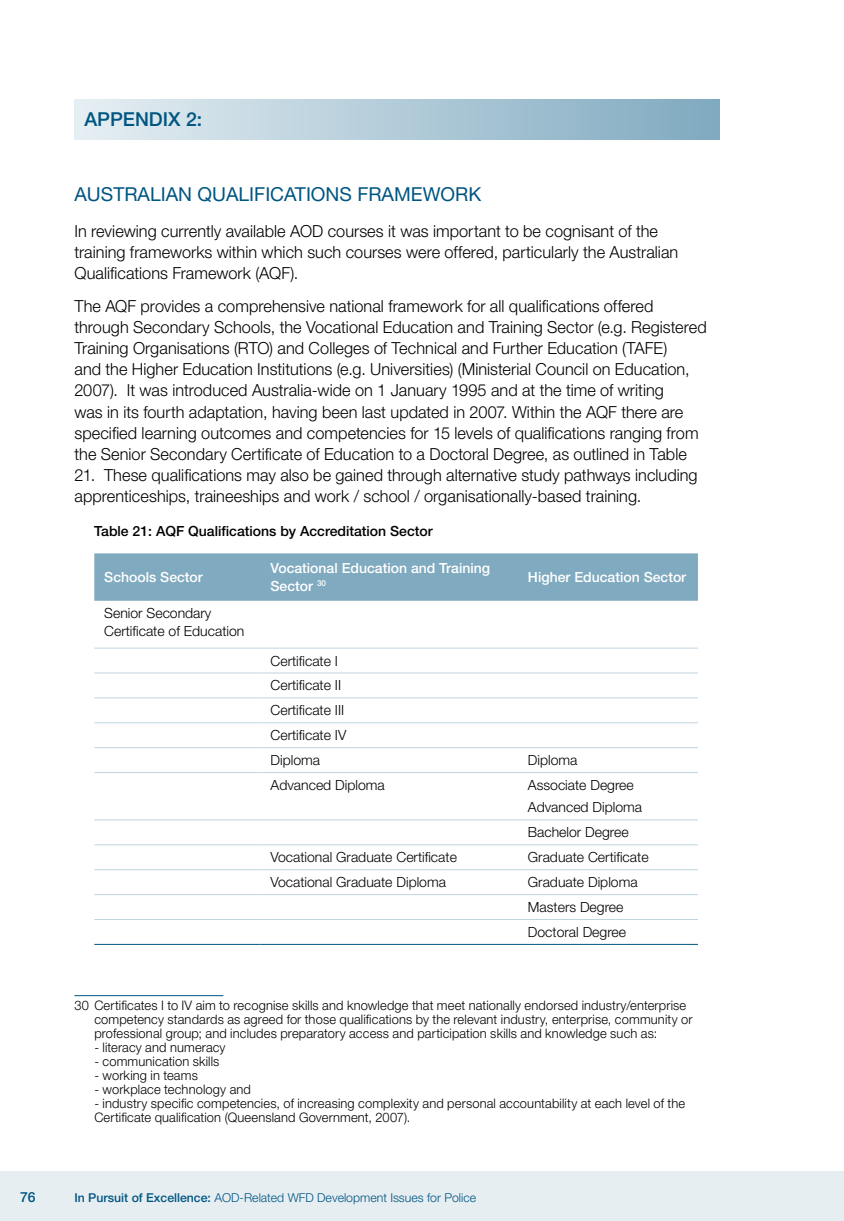
<style>
.page{position:relative;width:844px;height:1221px;background:#fff}
.page>*{position:absolute;margin:0;border:0;box-sizing:border-box;transform-origin:0 0}
.t1{font:19.25px "Helvetica Neue LT Std";color:#005581}
.t2{font:500 19.25px "Helvetica Neue LT Std";color:#005581}
.t3{font:300 16.62px/21px "Helvetica Neue LT Std";letter-spacing:.005em;color:#000}
.t4{font:300 14px/24.8px "Helvetica Neue LT Std";color:#000}
.t5{font:500 14px/17.5px "Helvetica Neue LT Std";color:#fff}
.t6{font:500 14px "Helvetica Neue LT Std";color:#000}
.t7{font:500 14px "Helvetica Neue LT Std";color:#005581}
.t8{font:300 13.12px/14px "Helvetica Neue LT Std";letter-spacing:.01em;color:#000}
.t9{font:300 12.25px "Helvetica Neue LT Std";color:#005581}
.s1{font-weight:500}
</style>
<div class="page">
<div style="left:0;top:1171px;width:843px;height:49px;background:#e6eef2"></div>
<hr style="left:843px;top:1171px;width:1px;height:49px;background:#e6eef2">
<div style="left:94px;top:553px;width:603px;height:47px;background:#80aac0"></div>
<hr style="left:94px;top:943px;width:166px;height:1px;background:#005581">
<hr style="left:260px;top:943px;width:258px;height:1px;background:#005581">
<hr style="left:518px;top:943px;width:179px;height:1px;background:#005581">
<hr style="left:94px;top:647px;width:166px;height:1px;background:#bfd4df">
<hr style="left:260px;top:647px;width:258px;height:1px;background:#bfd4df">
<hr style="left:518px;top:647px;width:179px;height:1px;background:#bfd4df">
<hr style="left:94px;top:672px;width:166px;height:1px;background:#bfd4df">
<hr style="left:260px;top:672px;width:258px;height:1px;background:#bfd4df">
<hr style="left:518px;top:672px;width:179px;height:1px;background:#bfd4df">
<hr style="left:94px;top:697px;width:166px;height:1px;background:#bfd4df">
<hr style="left:260px;top:697px;width:258px;height:1px;background:#bfd4df">
<hr style="left:518px;top:697px;width:179px;height:1px;background:#bfd4df">
<hr style="left:94px;top:722px;width:166px;height:1px;background:#bfd4df">
<hr style="left:260px;top:722px;width:258px;height:1px;background:#bfd4df">
<hr style="left:518px;top:722px;width:179px;height:1px;background:#bfd4df">
<hr style="left:94px;top:747px;width:166px;height:1px;background:#bfd4df">
<hr style="left:260px;top:747px;width:258px;height:1px;background:#bfd4df">
<hr style="left:518px;top:747px;width:179px;height:1px;background:#bfd4df">
<hr style="left:94px;top:772px;width:166px;height:1px;background:#bfd4df">
<hr style="left:260px;top:772px;width:258px;height:1px;background:#bfd4df">
<hr style="left:518px;top:772px;width:179px;height:1px;background:#bfd4df">
<hr style="left:94px;top:819px;width:166px;height:1px;background:#bfd4df">
<hr style="left:260px;top:819px;width:258px;height:1px;background:#bfd4df">
<hr style="left:518px;top:819px;width:179px;height:1px;background:#bfd4df">
<hr style="left:94px;top:844px;width:166px;height:1px;background:#bfd4df">
<hr style="left:260px;top:844px;width:258px;height:1px;background:#bfd4df">
<hr style="left:518px;top:844px;width:179px;height:1px;background:#bfd4df">
<hr style="left:94px;top:869px;width:166px;height:1px;background:#bfd4df">
<hr style="left:260px;top:869px;width:258px;height:1px;background:#bfd4df">
<hr style="left:518px;top:869px;width:179px;height:1px;background:#bfd4df">
<hr style="left:94px;top:894px;width:166px;height:1px;background:#bfd4df">
<hr style="left:260px;top:894px;width:258px;height:1px;background:#bfd4df">
<hr style="left:518px;top:894px;width:179px;height:1px;background:#bfd4df">
<hr style="left:94px;top:919px;width:166px;height:1px;background:#bfd4df">
<hr style="left:260px;top:919px;width:258px;height:1px;background:#bfd4df">
<hr style="left:518px;top:919px;width:179px;height:1px;background:#bfd4df">
<hr style="left:74px;top:995px;width:149px;height:1px;background:#005581">
<div style="left:74px;top:99px;width:645px;height:40px;background:linear-gradient(to right,#e6eff3,#7faac0)"></div>
<p class="t2" style="left:84px;top:108px;width:26px">Appe</p>
<p class="t2" style="left:135px;top:108px;width:69px">ndix 2:</p>
<p class="t1" style="left:74px;top:183px;width:408px">AUSTRALIAN QUALIFICATIONS FRAMEWORK</p>
<p class="t3" style="left:74px;top:220px;width:605px">In reviewing currently available AOD courses it was important to be cognisant of the training frameworks within which such courses were offered, particularly the Australian<br>Qualifications Framework (AQF).</p>
<p class="t3" style="left:74px;top:296px;width:633px">The AQF provides a comprehensive national framework for all qualifications offered through Secondary Schools, the Vocational Education and Training Sector (e.g. Registered Training Organisations (RTO) and Colleges of Technical and Further Education (TAFE)<br>and the Higher Education Institutions (e.g. Universities) (Ministerial Council on Education, 2007). It was introduced Australia-wide on 1 January 1995 and at the time of writing<br>was in its fourth adaptation, having been last updated in 2007. Within the AQF there are specified learning outcomes and competencies for 15 levels of qualifications ranging from the Senior Secondary Certificate of Education to a Doctoral Degree, as outlined in Table</p>
<p class="t3" style="left:74px;top:464px;width:624px">21. These qualifications may also be gained through alternative study pathways including apprenticeships, traineeships and work / school / organisationally-based training.</p>
<p class="t6" style="left:94px;top:523px;width:340px">Table 21: AQF Qualifications by Accreditation Sector</p>
<p class="t5" style="left:104px;top:568px;width:100px">Schools Sector</p>
<p class="t5" style="left:270px;top:559px;width:221px">Vocational Education and Training<br>Sector <sup>30</sup></p>
<p class="t5" style="left:527px;top:568px;width:160px">Higher Education Sector</p>
<p class="t4" style="left:104px;top:604px;width:142px;line-height:17.5px">Senior Secondary<br>Certificate of Education</p>
<p class="t4" style="left:270px;top:647px;width:77px">Certificate I<br>Certificate II<br>Certificate III<br>Certificate IV<br>Diploma</p>
<p class="t4" style="left:527px;top:747px;width:51px">Diploma</p>
<p class="t4" style="left:270px;top:772px;width:116px">Advanced Diploma</p>
<p class="t4" style="left:527px;top:773px;width:116px;line-height:22.4px">Associate Degree<br>Advanced Diploma</p>
<p class="t4" style="left:527px;top:819px;width:102px">Bachelor Degree</p>
<p class="t4" style="left:270px;top:844px;width:188px">Vocational Graduate Certificate</p>
<p class="t4" style="left:527px;top:844px;width:122px">Graduate Certificate</p>
<p class="t4" style="left:270px;top:869px;width:177px">Vocational Graduate Diploma</p>
<p class="t4" style="left:527px;top:869px;width:111px">Graduate Diploma<br>Masters Degree<br>Doctoral Degree</p>
<p class="t8" style="left:94px;top:997px;width:599px;text-indent:-20px">30 Certificates I to IV aim to recognise skills and knowledge that meet nationally endorsed industry/enterprise competency standards as agreed for those qualifications by the relevant industry, enterprise, community or professional group; and includes preparatory access and participation skills and knowledge such as:</p>
<p class="t8" style="left:94px;top:1039px;width:133px">- literacy and numeracy</p>
<p class="t8" style="left:94px;top:1053px;width:127px">- communication skills</p>
<p class="t8" style="left:94px;top:1067px;width:105px">- working in teams</p>
<p class="t8" style="left:94px;top:1081px;width:158px">- workplace technology and</p>
<p class="t8" style="left:94px;top:1095px;width:592px">- industry specific competencies, of increasing complexity and personal accountability at each level of the<br>Certificate qualification (Queensland Government, 2007).</p>
<p class="t7" style="left:20px;top:1188px;width:17px">76</p>
<p class="t9" style="left:74px;top:1190px;width:403px"><span class="s1">In Pursuit of Excellence:</span> AOD-Related WFD Development Issues for Police</p>
</div>
